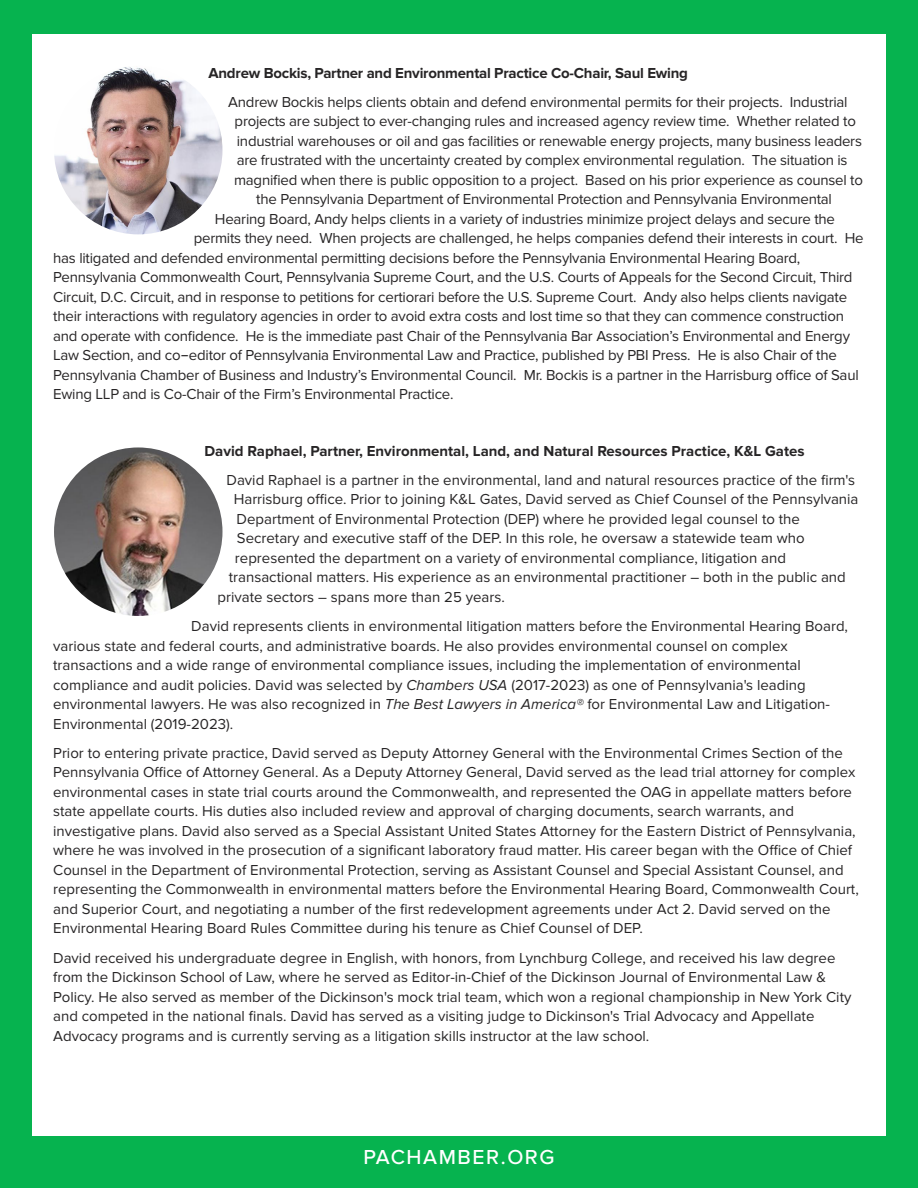
<style>
.page{position:relative;width:918px;height:1188px;background:#06b34f}
.page>*{position:absolute;margin:0;border:0;box-sizing:border-box;transform-origin:0 0}
.t1{font:500 21px "Proxima Nova";letter-spacing:.075em;color:#fff}
.t2{font:15px/19.5px "Proxima Nova";color:#272526}
.t3{font:700 15px "Proxima Nova";color:#272526}
.s1{font-family:"Lucida Grande"}
.s2{font-style:italic}
</style>
<div class="page">
<div style="left:32px;top:34px;width:854px;height:1102px;background:#fff"></div>
<img style="left:54px;top:447px;width:169px;height:169px;border-radius:50%">
<img style="left:54px;top:66px;width:169px;height:168px;border-radius:50%">
<p class="t3" style="left:208px;top:68px;width:481px">Andrew Bockis, Partner and Environmental Practice Co-Chair, Saul Ewing</p>
<p class="t2" style="left:228px;top:94px;width:621px">Andrew Bockis helps clients obtain and defend environmental permits for their projects. Industrial</p>
<p class="t2" style="left:235px;top:113px;width:623px">projects are subject to ever-changing rules and increased agency review time. Whether related to</p>
<p class="t2" style="left:237px;top:133px;width:627px">industrial warehouses or oil and gas facilities or renewable energy projects, many business leaders</p>
<p class="t2" style="left:237px;top:152px;width:612px">are frustrated with the uncertainty created by complex environmental regulation. The situation is</p>
<p class="t2" style="left:234px;top:172px;width:630px">magnified when there is public opposition to a project. Based on his prior experience as counsel to</p>
<p class="t2" style="left:256px;top:191px;width:577px">the Pennsylvania Department of Environmental Protection and Pennsylvania Environmental</p>
<p class="t2" style="left:215px;top:211px;width:622px">Hearing Board, Andy helps clients in a variety of industries minimize project delays and secure the</p>
<p class="t2" style="left:194px;top:230px;width:671px">permits they need. When projects are challenged, he helps companies defend their interests in court. He</p>
<p class="t2" style="left:53px;top:250px;width:749px">has litigated and defended environmental permitting decisions before the Pennsylvania Environmental Hearing Board,</p>
<p class="t2" style="left:53px;top:269px;width:801px">Pennsylvania Commonwealth Court, Pennsylvania Supreme Court, and the U.S. Courts of Appeals for the Second Circuit, Third</p>
<p class="t2" style="left:53px;top:289px;width:796px">Circuit, D.C. Circuit, and in response to petitions for certiorari before the U.S. Supreme Court. Andy also helps clients navigate</p>
<p class="t2" style="left:53px;top:308px;width:792px">their interactions with regulatory agencies in order to avoid extra costs and lost time so that they can commence construction</p>
<p class="t2" style="left:53px;top:328px;width:798px">and operate with confidence. He is the immediate past Chair of the Pennsylvania Bar Association’s Environmental and Energy</p>
<p class="t2" style="left:53px;top:347px;width:785px">Law Section, and co<span class="s1">-</span>editor of Pennsylvania Environmental Law and Practice, published by PBI Press. He is also Chair of the</p>
<p class="t2" style="left:53px;top:367px;width:807px">Pennsylvania Chamber of Business and Industry’s Environmental Council. Mr. Bockis is a partner in the Harrisburg office of Saul</p>
<p class="t2" style="left:53px;top:386px;width:402px">Ewing LLP and is Co-Chair of the Firm’s Environmental Practice.</p>
<p class="t3" style="left:205px;top:446px;width:602px">David Raphael, Partner, Environmental, Land, and Natural Resources Practice, K&amp;L Gates</p>
<p class="t2" style="left:227px;top:472px;width:630px">David Raphael is a partner in the environmental, land and natural resources practice of the firm's</p>
<p class="t2" style="left:234px;top:491px;width:626px">Harrisburg office. Prior to joining K&amp;L Gates, David served as Chief Counsel of the Pennsylvania</p>
<p class="t2" style="left:237px;top:511px;width:565px">Department of Environmental Protection (DEP) where he provided legal counsel to the</p>
<p class="t2" style="left:237px;top:530px;width:569px">Secretary and executive staff of the DEP. In this role, he oversaw a statewide team who</p>
<p class="t2" style="left:235px;top:550px;width:553px">represented the department on a variety of environmental compliance, litigation and</p>
<p class="t2" style="left:229px;top:569px;width:618px">transactional matters. His experience as an environmental practitioner – both in the public and</p>
<p class="t2" style="left:218px;top:589px;width:289px">private sectors – spans more than 25 years.</p>
<p class="t2" style="left:53px;top:618px;width:796px;text-indent:138px">David represents clients in environmental litigation matters before the Environmental Hearing Board, various state and federal courts, and administrative boards. He also provides environmental counsel on complex transactions and a wide range of environmental compliance issues, including the implementation of environmental compliance and audit policies. David was selected by <span class="s2">Chambers USA</span> (2017-2023) as one of Pennsylvania's leading environmental lawyers. He was also recognized in <span class="s2">The Best Lawyers in America®</span> for Environmental Law and Litigation-Environmental (2019-2023).</p>
<p class="t2" style="left:53px;top:745px;width:807px">Prior to entering private practice, David served as Deputy Attorney General with the Environmental Crimes Section of the Pennsylvania Office of Attorney General. As a Deputy Attorney General, David served as the lead trial attorney for complex environmental cases in state trial courts around the Commonwealth, and represented the OAG in appellate matters before state appellate courts. His duties also included review and approval of charging documents, search warrants, and investigative plans. David also served as a Special Assistant United States Attorney for the Eastern District of Pennsylvania, where he was involved in the prosecution of a significant laboratory fraud matter. His career began with the Office of Chief Counsel in the Department of Environmental Protection, serving as Assistant Counsel and Special Assistant Counsel, and representing the Commonwealth in environmental matters before the Environmental Hearing Board, Commonwealth Court, and Superior Court, and negotiating a number of the first redevelopment agreements under Act 2. David served on the Environmental Hearing Board Rules Committee during his tenure as Chief Counsel of DEP.</p>
<p class="t2" style="left:53px;top:949px;width:800px">David received his undergraduate degree in English, with honors, from Lynchburg College, and received his law degree from the Dickinson School of Law, where he served as Editor-in-Chief of the Dickinson Journal of Environmental Law &amp; Policy. He also served as member of the Dickinson's mock trial team, which won a regional championship in New York City and competed in the national finals. David has served as a visiting judge to Dickinson's Trial Advocacy and Appellate Advocacy programs and is currently serving as a litigation skills instructor at the law school.</p>
<p class="t1" style="left:363px;top:1150px;width:193px">PACHAMBER.ORG</p>
</div>
